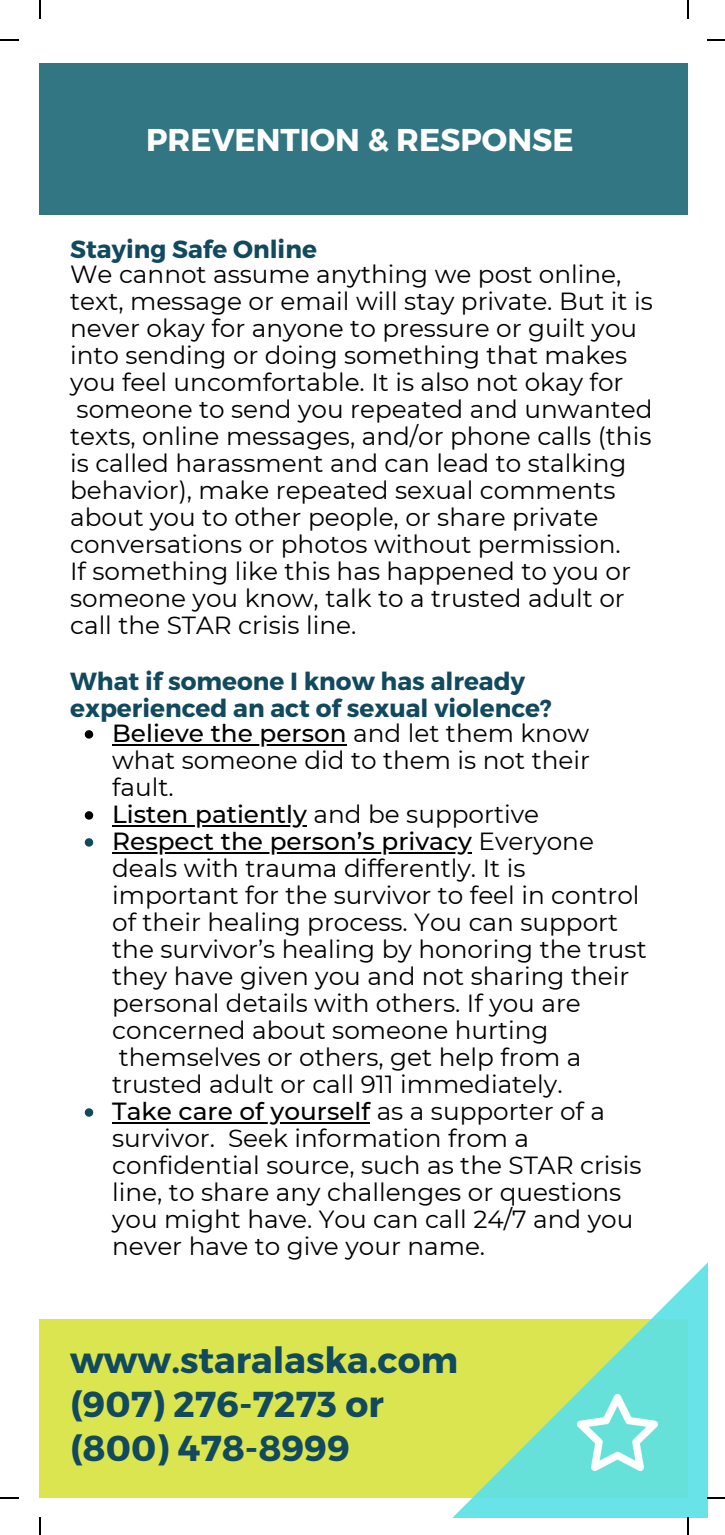
<style>
.page{position:relative;width:725px;height:1535px;background:#fff}
.page>*{position:absolute;margin:0;border:0;box-sizing:border-box;transform-origin:0 0}
.t1{font:700 36px "Montserrat";color:#114a5f}
.t2{font:700 31.5px "Montserrat";color:#fff}
.t3{font:24.75px/27px "Montserrat";color:#000}
.t4{font:700 24.75px/27px "Montserrat";color:#114a5f}
.t5{font:500 24.75px "Montserrat";color:#000}
.s1{font-weight:500}
.s2{font-weight:400}
</style>
<div class="page">
<div style="left:39px;top:1319px;width:648px;height:178px;background:#dbe550"></div>
<svg style="left:282px;top:1123px;width:425px;height:394px"></svg>
<img style="left:577px;top:1394px;width:80px;height:76px">
<svg style="left:85px;top:730px;width:8px;height:8px"></svg>
<hr style="left:112px;top:743px;width:234px;height:2px;background:#000">
<svg style="left:85px;top:811px;width:8px;height:8px"></svg>
<hr style="left:112px;top:824px;width:195px;height:2px;background:#000">
<svg style="left:85px;top:838px;width:8px;height:8px"></svg>
<hr style="left:112px;top:851px;width:360px;height:2px;background:#000">
<svg style="left:85px;top:1108px;width:8px;height:8px"></svg>
<hr style="left:112px;top:1121px;width:258px;height:2px;background:#000">
<div style="left:39px;top:63px;width:648px;height:152px;background:#337683"></div>
<svg style="left:39px;top:0;width:1px;height:19px"></svg>
<svg style="left:0;top:39px;width:19px;height:2px"></svg>
<svg style="left:687px;top:0;width:1px;height:19px"></svg>
<svg style="left:707px;top:39px;width:18px;height:2px"></svg>
<svg style="left:39px;top:1517px;width:1px;height:18px"></svg>
<svg style="left:0;top:1497px;width:19px;height:2px"></svg>
<svg style="left:687px;top:1517px;width:1px;height:18px"></svg>
<svg style="left:707px;top:1497px;width:18px;height:2px"></svg>
<p class="t2" style="left:146px;top:119px;width:429px">PREVENTION &amp; RESPONSE</p>
<p class="t4" style="left:70px;top:234px;width:248px">Staying Safe Online</p>
<p class="t3" style="left:70px;top:260px;width:584px">We cannot assume anything we post online, text, message or email will stay private. But it is never okay for anyone to pressure or guilt you into sending or doing something that makes you feel uncomfortable. It is also not okay for someone to send you repeated and unwanted texts, online messages, and/or phone calls (this is called harassment and can lead to stalking behavior), make repeated sexual comments about you to other people, or share private conversations or photos without permission.</p>
<p class="t3" style="left:70px;top:557px;width:562px">If something like this has happened to you or someone you know, talk to a trusted adult or call the STAR crisis line.</p>
<p class="t4" style="left:70px;top:666px;width:483px">What if someone I know has already experienced an act of sexual violence?</p>
<p class="t3" style="left:112px;top:719px;width:479px;text-align:justify"><span class="s1">Believe the person</span> and let them know what someone did to them is not their fault.</p>
<p class="t5" style="left:112px;top:799px;width:428px">Listen patiently <span class="s2">and be supportive</span></p>
<p class="t3" style="left:112px;top:827px;width:536px"><span class="s1">Respect the person’s privacy</span> Everyone deals with trauma differently. It is important for the survivor to feel in control of their healing process. You can support the survivor’s healing by honoring the trust they have given you and not sharing their personal details with others. If you are concerned about someone hurting themselves or others, get help from a trusted adult or call 911 immediately.</p>
<p class="t3" style="left:112px;top:1097px;width:530px"><span class="s1">Take care of yourself</span> as a supporter of a survivor. Seek information from a confidential source, such as the STAR crisis line, to share any challenges or questions you might have. You can call 24/7 and you never have to give your name.</p>
<p class="t1" style="left:70px;top:1336px;width:389px">www.staralaska.com</p>
<p class="t1" style="left:70px;top:1380px;width:315px">(907) 276-7273 or</p>
<p class="t1" style="left:70px;top:1424px;width:281px">(800) 478-8999</p>
</div>
